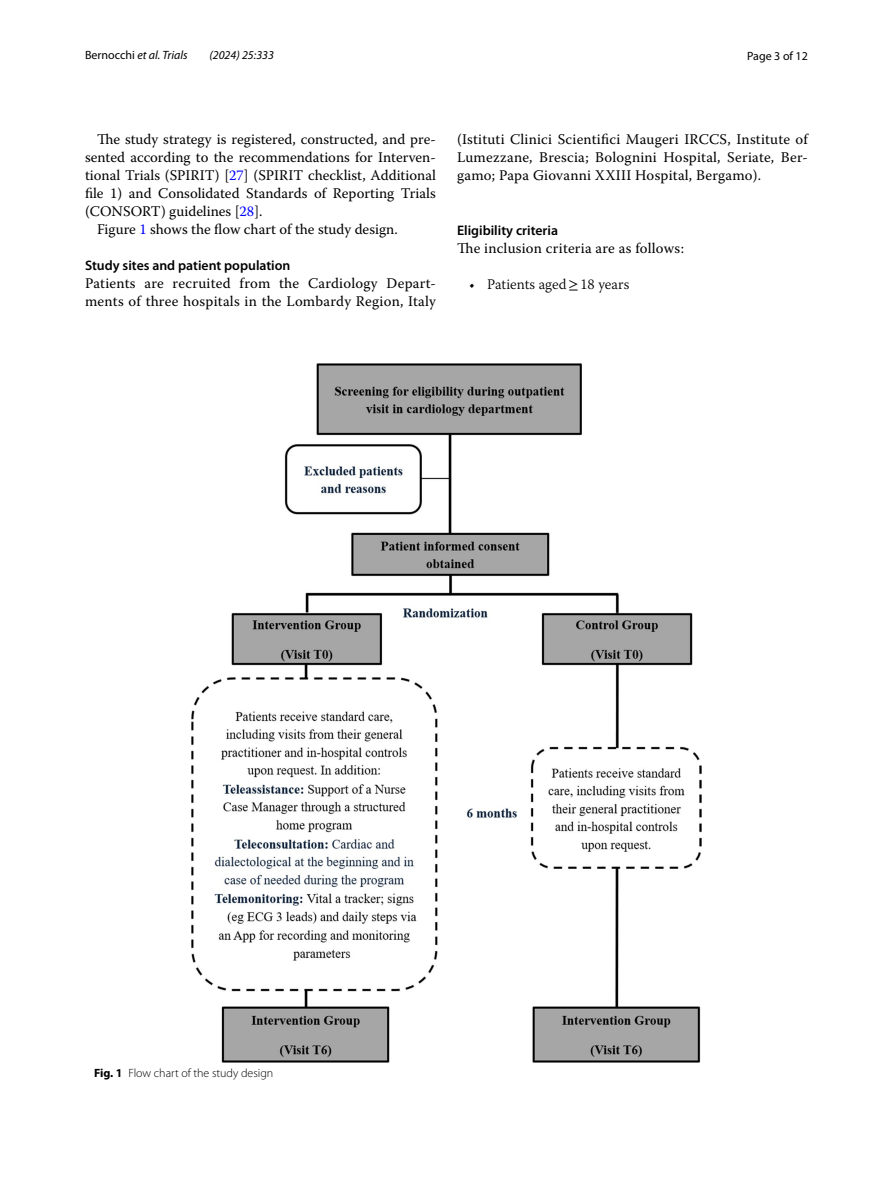
<style>
.page{position:relative;width:893px;height:1187px;background:#fff}
.page>*{position:absolute;margin:0;border:0;box-sizing:border-box;transform-origin:0 0}
.t1{font:14.7px/18px "Warnock Pro";letter-spacing:.005em;color:#000}
.t2{font:300 14.7px "Warnock Pro";color:#000}
.t3{font:600 13.8px "Myriad Pro";color:#000}
.t4{font:italic 12px "Myriad Pro";color:#000}
.t5{font:300 12px "Myriad Pro";color:#000}
.t6{font:12px "Myriad Pro";color:#000}
.s1{font-style:normal}
.s2{color:#00f}
.s3{font-family:"STIX";font-weight:400}
.s4{font-weight:700}
</style>
<div class="page">
<img style="left:191px;top:363px;width:511px;height:699px">
<p class="t4" style="left:85px;top:48px;width:104px"><span class="s1">Bernocchi</span> et al. Trials</p>
<p class="t4" style="left:209px;top:48px;width:66px">(2024) 25:333</p>
<p class="t6" style="left:747px;top:48px;width:62px">Page 3 of 12</p>
<p class="t1" style="left:97px;top:130px;width:340px">The study strategy is registered, constructed, and pre-</p>
<p class="t1" style="left:85px;top:148px;width:352px">sented according to the recommendations for Interven-</p>
<p class="t1" style="left:85px;top:166px;width:352px">tional Trials (SPIRIT) [<span class="s2">27</span>] (SPIRIT checklist, Additional</p>
<p class="t1" style="left:85px;top:184px;width:352px">file 1) and Consolidated Standards of Reporting Trials</p>
<p class="t1" style="left:85px;top:202px;width:179px">(CONSORT) guidelines [<span class="s2">28</span>].</p>
<p class="t1" style="left:97px;top:220px;width:302px">Figure <span class="s2">1</span> shows the flow chart of the study design.</p>
<p class="t3" style="left:85px;top:256px;width:207px">Study sites and patient population</p>
<p class="t1" style="left:85px;top:274px;width:352px">Patients are recruited from the Cardiology Depart&shy;ments of three hospitals in the Lombardy Region, Italy</p>
<p class="t1" style="left:457px;top:130px;width:352px;text-align:justify">(Istituti Clinici Scientifici Maugeri IRCCS, Institute of Lumezzane, Brescia; Bolognini Hospital, Seriate, Ber&shy;gamo; Papa Giovanni XXIII Hospital, Bergamo).</p>
<p class="t3" style="left:457px;top:221px;width:102px">Eligibility criteria</p>
<p class="t1" style="left:457px;top:238px;width:228px">The inclusion criteria are as follows:</p>
<p class="t2" style="left:469px;top:276px;width:162px">• Patients aged<span class="s3">≥</span>18 years</p>
<p class="t5" style="left:94px;top:1066px;width:181px"><span class="s4">Fig. 1</span> Flow chart of the study design</p>
</div>
